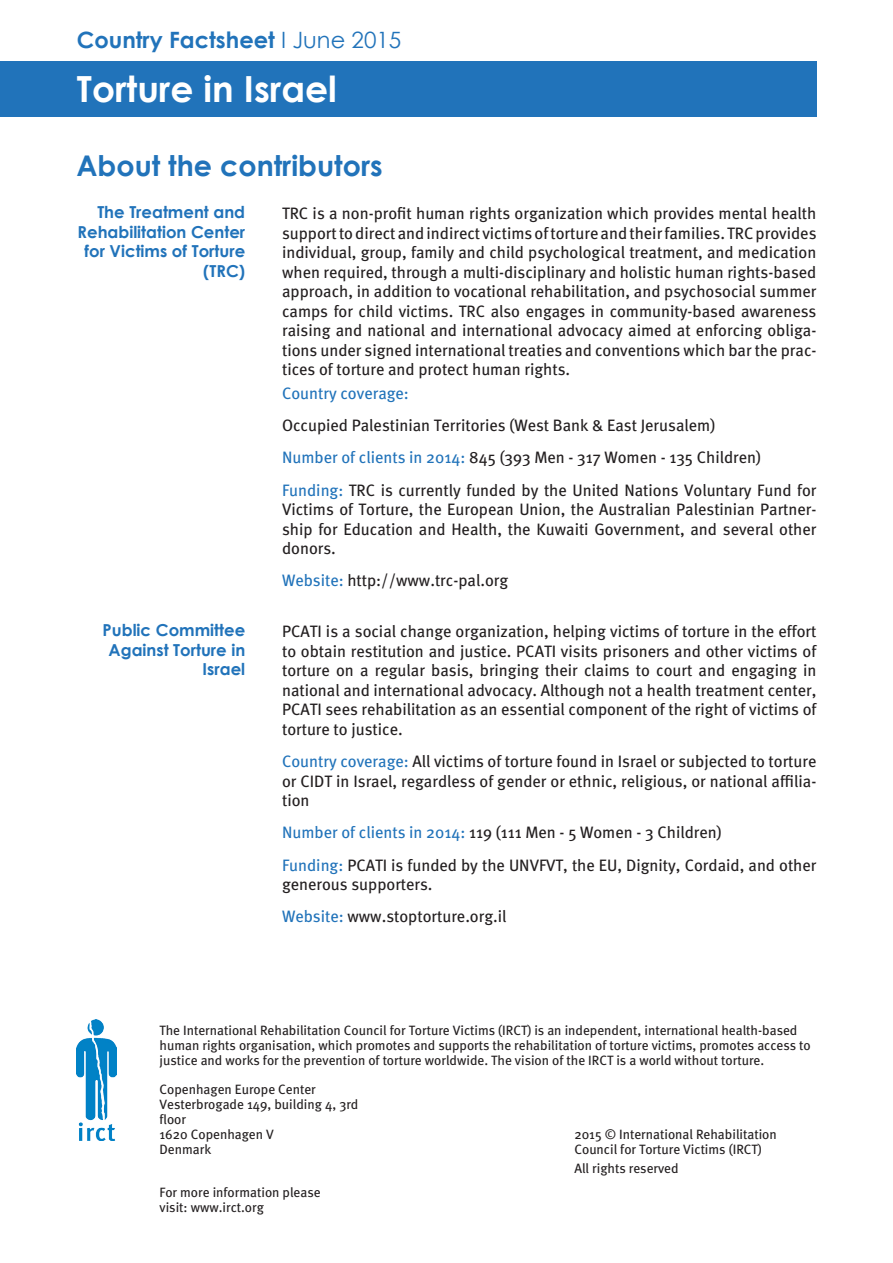
<style>
.page{position:relative;width:893px;height:1263px;background:#fff}
.page>*{position:absolute;margin:0;border:0;box-sizing:border-box;transform-origin:0 0}
.t1{font:700 36px "Century Gothic";color:#fff}
.t2{font:700 28.5px "Century Gothic";color:#2173ba}
.t3{font:700 22.5px "Century Gothic";color:#2173ba}
.Body{font:16.5px/19.5px "Meta";color:#231f20;text-align:justify}
.t4{font:700 16.5px/19.5px "Century Gothic";color:#2173ba;text-align:right}
.Body-2{font:16.5px "Meta";color:#2173ba}
.Body-3{font:13.5px/15px "Meta";color:#231f20}
.s1{font-weight:400}
.s2{color:#2173ba}
</style>
<div class="page">
<img style="left:77px;top:1019px;width:39px;height:121px">
<div style="left:0;top:62px;width:816px;height:55px;background:#2173ba"></div>
<p class="t3" style="left:77px;top:26px;width:326px">Country Factsheet <span class="s1">I June 2015</span></p>
<p class="t1" style="left:77px;top:66px;width:261px">Torture in Israel</p>
<p class="t2" style="left:77px;top:148px;width:308px">About the contributors</p>
<p class="t4" style="left:78px;top:202px;width:169px">The Treatment and<br>Rehabilitation Center for Victims of Torture (TRC)</p>
<p class="Body" style="left:282px;top:203px;width:536px">TRC is a non-profit human rights organization which provides mental health support to direct and indirect victims of torture and their families. TRC provides individual, group, family and child psychological treatment, and medication when required, through a multi-disciplinary and holistic human rights-based approach, in addition to vocational rehabilitation, and psychosocial summer camps for child victims. TRC also engages in community-based awareness raising and national and international advocacy aimed at enforcing obliga&shy;tions under signed international treaties and conventions which bar the prac&shy;tices of torture and protect human rights.</p>
<p class="Body-2" style="left:282px;top:383px;width:128px">Country coverage:</p>
<p class="Body" style="left:282px;top:415px;width:435px">Occupied Palestinian Territories (West Bank &amp; East Jerusalem)</p>
<p class="Body" style="left:282px;top:448px;width:480px"><span class="s2">Number of clients in 2014:</span> 845 (393 Men - 317 Women - 135 Children)</p>
<p class="Body" style="left:282px;top:480px;width:536px"><span class="s2">Funding:</span> TRC is currently funded by the United Nations Voluntary Fund for Victims of Torture, the European Union, the Australian Palestinian Partner&shy;ship for Education and Health, the Kuwaiti Government, and several other donors.</p>
<p class="Body" style="left:282px;top:571px;width:228px"><span class="s2">Website:</span> http://www.trc-pal.org</p>
<p class="t4" style="left:103px;top:620px;width:144px">Public Committee<br>Against Torture in<br>Israel</p>
<p class="Body" style="left:282px;top:621px;width:536px">PCATI is a social change organization, helping victims of torture in the effort to obtain restitution and justice. PCATI visits prisoners and other victims of torture on a regular basis, bringing their claims to court and engaging in national and international advocacy. Although not a health treatment center, PCATI sees rehabilitation as an essential component of the right of victims of torture to justice.</p>
<p class="Body" style="left:282px;top:751px;width:536px"><span class="s2">Country coverage:</span> All victims of torture found in Israel or subjected to torture or CIDT in Israel, regardless of gender or ethnic, religious, or national affilia&shy;tion</p>
<p class="Body" style="left:282px;top:822px;width:441px"><span class="s2">Number of clients in 2014:</span> 119 (111 Men - 5 Women - 3 Children)</p>
<p class="Body" style="left:282px;top:855px;width:536px"><span class="s2">Funding:</span> PCATI is funded by the UNVFVT, the EU, Dignity, Cordaid, and other generous supporters.</p>
<p class="Body" style="left:282px;top:907px;width:226px"><span class="s2">Website:</span> www.stoptorture.org.il</p>
<p class="Body-3" style="left:160px;top:1022px;width:653px">The International Rehabilitation Council for Torture Victims (IRCT) is an independent, international health-based human rights organisation, which promotes and supports the rehabilitation of torture victims, promotes access to justice and works for the prevention of torture worldwide. The vision of the IRCT is a world without torture.</p>
<p class="Body-3" style="left:160px;top:1081px;width:200px">Copenhagen Europe Center<br>Vesterbrogade 149, building 4, 3rd floor<br>1620 Copenhagen V<br>Denmark</p>
<p class="Body-3" style="left:160px;top:1184px;width:163px">For more information please visit: www.irct.org</p>
<p class="Body-3" style="left:574px;top:1127px;width:204px">2015 © International Rehabilitation<br>Council for Torture Victims (IRCT)</p>
<p class="Body-3" style="left:574px;top:1161px;width:106px">All rights reserved</p>
</div>
